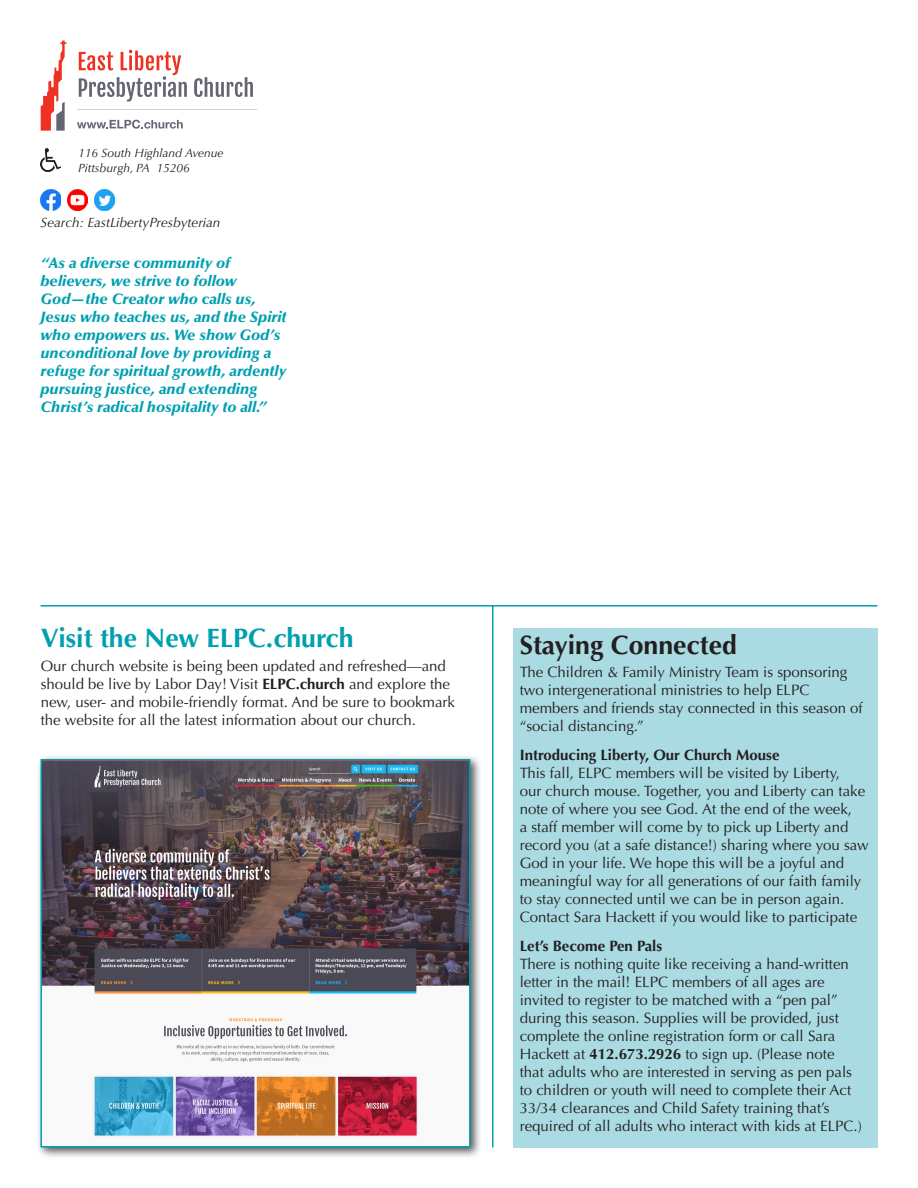
<style>
.page{position:relative;width:918px;height:1188px;background:#fff}
.page>*{position:absolute;margin:0;border:0;box-sizing:border-box;transform-origin:0 0}
.t1{font:700 26.7px "Optima LT Std";color:#00a0b0}
.t2{font:700 26.7px "Optima LT Std";color:#231f20}
.t3{font:15px/18px "Optima LT Std";color:#231f20}
.t4{font:italic 900 15px/18px "Optima LT Std";color:#00a0b0}
.t5{font:700 15px "Optima LT Std";color:#231f20}
.t6{font:italic 13.5px "Optima LT Std";color:#231f20}
.t7{font:italic 12px "Optima LT Std";color:#231f20}
.s1{font-weight:700}
</style>
<div class="page">
<hr style="left:492px;top:606px;width:2px;height:542px;background:#00a0b0">
<hr style="left:40px;top:605px;width:838px;height:2px;background:#00a0b0">
<div style="left:513px;top:628px;width:365px;height:520px;background:#aadbe2"></div>
<img style="left:41px;top:148px;width:20px;height:24px">
<svg style="left:79px;top:50px;width:108px;height:52px"></svg>
<svg style="left:194px;top:77px;width:59px;height:20px"></svg>
<svg style="left:41px;top:40px;width:26px;height:91px"></svg>
<hr style="left:77px;top:109px;width:180px;height:1px;background:#d1d2d3">
<svg style="left:77px;top:120px;width:106px;height:9px"></svg>
<img style="left:68px;top:190px;width:20px;height:20px">
<img style="left:41px;top:190px;width:20px;height:20px">
<img style="left:95px;top:190px;width:20px;height:20px">
<div style="left:36px;top:755px;width:447px;height:405px;background:#231f20;opacity:.75"></div>
<img style="left:43px;top:762px;width:425px;height:383px">
<div style="left:40px;top:759px;width:431px;height:389px;border:2px solid #00a0b0"></div>
<p class="t7" style="left:78px;top:146px;width:147px">116 South Highland Avenue</p>
<p class="t7" style="left:78px;top:161px;width:113px">Pittsburgh, PA 15206</p>
<p class="t6" style="left:41px;top:214px;width:181px">Search: EastLibertyPresbyterian</p>
<p class="t4" style="left:40px;top:254px;width:248px">“As a diverse community of believers, we strive to follow<br>God—the Creator who calls us,<br>Jesus who teaches us, and the Spirit who empowers us. We show God’s unconditional love by providing a refuge for spiritual growth, ardently pursuing justice, and extending<br>Christ’s radical hospitality to all.”</p>
<p class="t1" style="left:41px;top:623px;width:314px">Visit the New ELPC.church</p>
<p class="t3" style="left:41px;top:657px;width:416px">Our church website is being been updated and refreshed—and should be live by Labor Day! Visit <span class="s1">ELPC.church</span> and explore the new, user- and mobile-friendly format. And be sure to bookmark the website for all the latest information about our church.</p>
<p class="t2" style="left:520px;top:629px;width:219px">Staying Connected</p>
<p class="t3" style="left:520px;top:664px;width:345px">The Children &amp; Family Ministry Team is sponsoring two intergenerational ministries to help ELPC members and friends stay connected in this season of “social distancing.”</p>
<p class="t5" style="left:520px;top:746px;width:261px">Introducing Liberty, Our Church Mouse</p>
<p class="t3" style="left:520px;top:764px;width:351px">This fall, ELPC members will be visited by Liberty,<br>our church mouse. Together, you and Liberty can take note of where you see God. At the end of the week,<br>a staff member will come by to pick up Liberty and record you (at a safe distance!) sharing where you saw God in your life. We hope this will be a joyful and meaningful way for all generations of our faith family to stay connected until we can be in person again.<br>Contact Sara Hackett if you would like to participate</p>
<p class="t5" style="left:520px;top:937px;width:144px">Let’s Become Pen Pals</p>
<p class="t3" style="left:520px;top:955px;width:344px">There is nothing quite like receiving a hand-written letter in the mail! ELPC members of all ages are invited to register to be matched with a “pen pal” during this season. Supplies will be provided, just complete the online registration form or call Sara Hackett at <span class="s1">412.673.2926</span> to sign up. (Please note that adults who are interested in serving as pen pals to children or youth will need to complete their Act 33/34 clearances and Child Safety training that’s required of all adults who interact with kids at ELPC.)</p>
</div>
